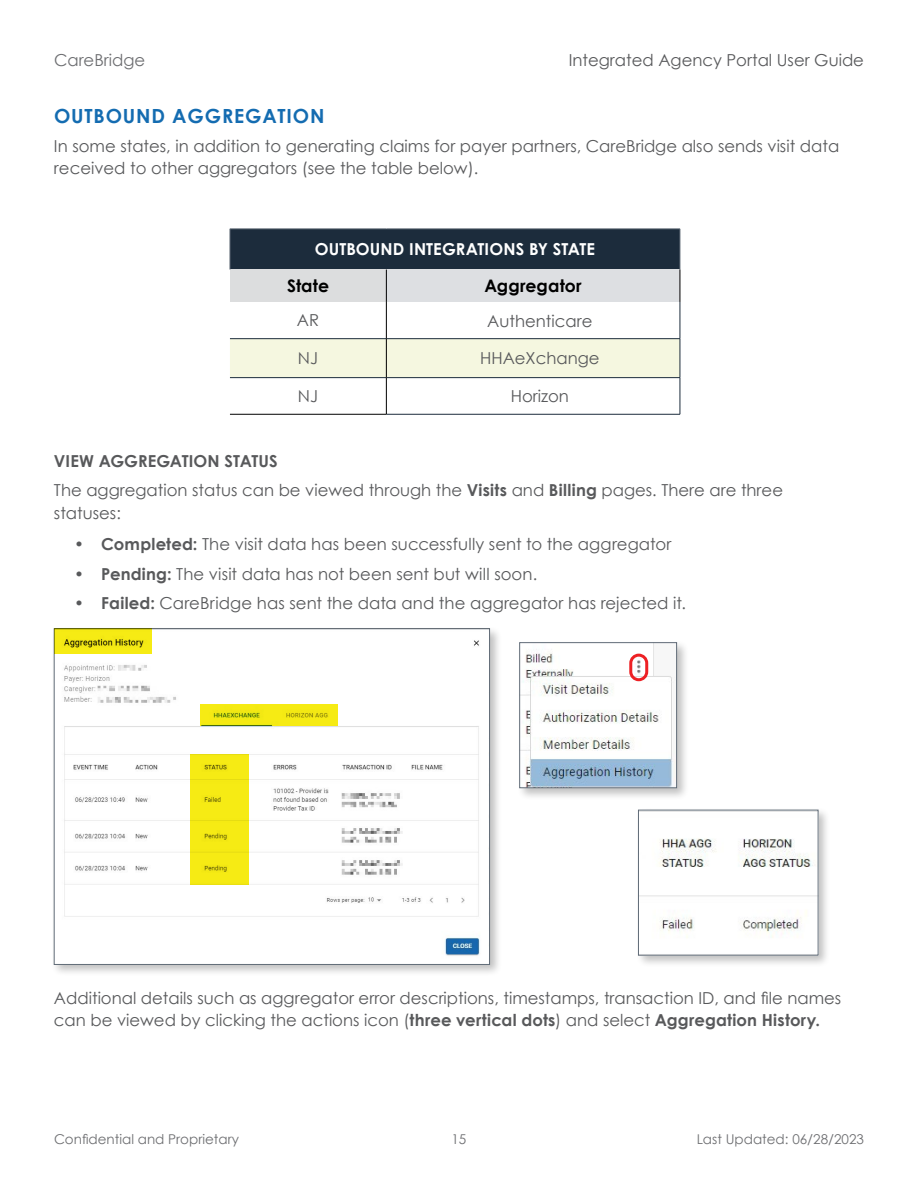
<style>
.page{position:relative;width:918px;height:1188px;background:#fff}
.page>*{position:absolute;margin:0;border:0;box-sizing:border-box;transform-origin:0 0}
.t1{font:700 19.5px "Century Gothic";letter-spacing:.045em;color:#146cb1}
.t2{font:700 17.25px "Century Gothic";letter-spacing:.005em;color:#000}
.t3{font:16.5px/22.5px "Century Gothic";color:#58595b}
.t4{font:700 16.5px "Century Gothic Pro";letter-spacing:.005em;color:#fff}
.t5{font:16.5px "Century Gothic";color:#6d6e71}
.t6{font:13.5px "Century Gothic";color:#6d6e71}
.s1{font-weight:700}
</style>
<div class="page">
<div style="left:51px;top:626px;width:451px;height:351px;background:#000;opacity:.25"></div>
<img style="left:56px;top:631px;width:432px;height:332px">
<div style="left:190px;top:754px;width:58px;height:131px;background:#f6eb14"></div>
<svg style="left:54px;top:629px;width:98px;height:25px;background:#e1d712"></svg>
<div style="left:200px;top:704px;width:137px;height:22px;background:#f6eb14"></div>
<div style="left:230px;top:229px;width:450px;height:41px;background:#1c2c3c"></div>
<div style="left:230px;top:270px;width:156px;height:32px;background:#dcddde"></div>
<div style="left:386px;top:270px;width:294px;height:32px;background:#dddfe2"></div>
<div style="left:230px;top:339px;width:450px;height:38px;background:#f5f7e0"></div>
<hr style="left:230px;top:229px;width:156px;height:1px;background:#606b77">
<hr style="left:230px;top:229px;width:1px;height:41px;background:#606b77">
<hr style="left:386px;top:229px;width:294px;height:1px;background:#606b77">
<hr style="left:680px;top:229px;width:1px;height:41px;background:#606b77">
<hr style="left:680px;top:302px;width:1px;height:36px;background:#1c2c3c">
<hr style="left:230px;top:338px;width:156px;height:1px;background:#1c2c3c">
<hr style="left:387px;top:338px;width:293px;height:1px;background:#1c2c3c">
<hr style="left:680px;top:339px;width:1px;height:38px;background:#1c2c3c">
<hr style="left:230px;top:377px;width:156px;height:1px;background:#1c2c3c">
<hr style="left:387px;top:377px;width:293px;height:1px;background:#1c2c3c">
<hr style="left:680px;top:378px;width:1px;height:36px;background:#1c2c3c">
<hr style="left:387px;top:414px;width:293px;height:1px;background:#1c2c3c">
<hr style="left:680px;top:270px;width:1px;height:32px;background:#000">
<hr style="left:386px;top:270px;width:1px;height:32px;background:#000">
<hr style="left:386px;top:302px;width:1px;height:37px;background:#000">
<hr style="left:386px;top:339px;width:1px;height:39px;background:#000">
<hr style="left:386px;top:378px;width:1px;height:36px;background:#000">
<hr style="left:230px;top:414px;width:157px;height:1px;background:#000">
<div style="left:517px;top:640px;width:172px;height:160px;background:#000;opacity:.25"></div>
<img style="left:521px;top:644px;width:154px;height:142px">
<div style="left:519px;top:642px;width:158px;height:146px;border:1px solid #606b77"></div>
<div style="left:636px;top:807px;width:195px;height:161px;background:#000;opacity:.25"></div>
<img style="left:640px;top:812px;width:176px;height:141px">
<div style="left:629px;top:654px;width:19px;height:27px;border:3px solid #ed2024;border-radius:8px"></div>
<p class="t5" style="left:54px;top:49px;width:93px">CareBridge</p>
<p class="t3" style="left:569px;top:49px;width:297px">Integrated Agency Portal User Guide</p>
<p class="t1" style="left:54px;top:101px;width:272px">OUTBOUND AGGREGATION</p>
<p class="t3" style="left:54px;top:134px;width:787px">In some states, in addition to generating claims for payer partners, CareBridge also sends visit data received to other aggregators (see the table below).</p>
<p class="t4" style="left:315px;top:239px;width:282px">OUTBOUND INTEGRATIONS BY STATE</p>
<p class="t2" style="left:287px;top:273px;width:44px">State</p>
<p class="t2" style="left:484px;top:273px;width:99px">Aggregator</p>
<p class="t3" style="left:297px;top:309px;width:24px">AR</p>
<p class="t3" style="left:487px;top:309px;width:107px">Authenticare</p>
<p class="t3" style="left:298px;top:347px;width:22px">NJ</p>
<p class="t3" style="left:480px;top:347px;width:121px">HHAeXchange</p>
<p class="t3" style="left:298px;top:385px;width:22px">NJ</p>
<p class="t3" style="left:511px;top:385px;width:60px">Horizon</p>
<p class="t3" style="left:54px;top:446px;width:731px;line-height:29.2px"><span class="s1">VIEW AGGREGATION STATUS<br></span>The aggregation status can be viewed through the <span class="s1">Visits</span> and <span class="s1">Billing</span> pages. There are three</p>
<p class="t3" style="left:54px;top:501px;width:68px">statuses:</p>
<p class="t3" style="left:74px;top:533px;width:599px">• <span class="s1">Completed:</span> The visit data has been successfully sent to the aggregator</p>
<p class="t3" style="left:74px;top:562px;width:465px">• <span class="s1">Pending:</span> The visit data has not been sent but will soon.</p>
<p class="t3" style="left:74px;top:591px;width:613px">• <span class="s1">Failed:</span> CareBridge has sent the data and the aggregator has rejected it.</p>
<p class="t3" style="left:54px;top:986px;width:789px">Additional details such as aggregator error descriptions, timestamps, transaction ID, and file names can be viewed by clicking the actions icon (<span class="s1">three vertical dots</span>) and select <span class="s1">Aggregation History.</span></p>
<p class="t6" style="left:54px;top:1130px;width:187px">Confidential and Proprietary</p>
<p class="t6" style="left:452px;top:1130px;width:16px">15</p>
<p class="t6" style="left:697px;top:1130px;width:169px">Last Updated: 06/28/2023</p>
</div>
